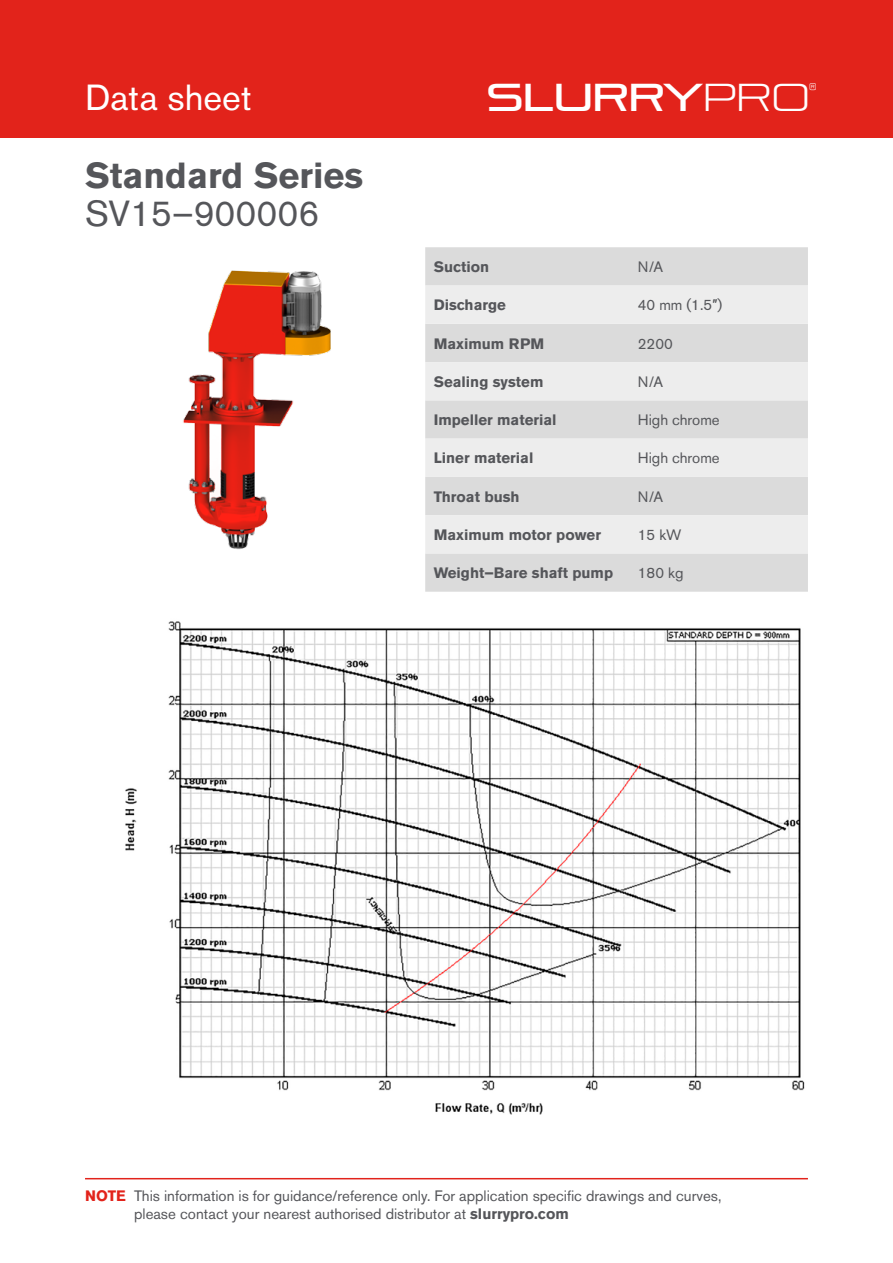
<style>
.page{position:relative;width:893px;height:1263px;background:#fff}
.page>*{position:absolute;margin:0;border:0;box-sizing:border-box;transform-origin:0 0}
.t1{font:38.7px "Pirulen Rg";color:#fff}
.t2{font:700 36px "Akzidenz Grotesk BQ";color:#55565a}
.t3{font:36px "Akzidenz Grotesk BQ";color:#55565a}
.t4{font:36px "Akzidenz Grotesk BQ";color:#fff}
.t5{font:15px/18px "Akzidenz Grotesk BQ";color:#55565a}
.t6{font:700 15px "Akzidenz Grotesk BQ";color:#55565a}
.t7{font:12.45px "Pirulen Lt";color:#fff}
.s1{font-family:"Pirulen Lt"}
.s2{font-family:"Arial"}
.s3{font-weight:700;color:#e2231b}
.s4{font-weight:700}
</style>
<div class="page">
<hr style="left:85px;top:1178px;width:723px;height:1px;background:#e2231b">
<div style="left:0;top:0;width:893px;height:138px;background:#e2231b"></div>
<img style="left:183px;top:270px;width:148px;height:280px">
<div style="left:425px;top:247px;width:383px;height:345px;background:#dbdbdb"></div>
<svg style="left:425px;top:285px;width:383px;height:268px;background:#e5e5e5"></svg>
<img style="left:125px;top:621px;width:680px;height:493px">
<h2 class="t4" style="left:85px;top:76px;width:168px">Data sheet</h2>
<h1 class="t1" style="left:486px;top:73px;width:325px">SLURRY<span class="s1">PRO</span></h1>
<p class="t7" style="left:809px;top:80px;width:10px">®</p>
<h2 class="t2" style="left:85px;top:155px;width:280px">Standard Series</h2>
<h2 class="t3" style="left:85px;top:192px;width:236px">SV15–900006</h2>
<p class="t6" style="left:434px;top:258px;width:57px">Suction</p>
<p class="t5" style="left:638px;top:258px;width:27px">N/A</p>
<p class="t6" style="left:434px;top:296px;width:74px">Discharge</p>
<p class="t5" style="left:638px;top:296px;width:86px">40 mm (1.5<span class="s2">″</span>)</p>
<p class="t6" style="left:434px;top:335px;width:112px">Maximum RPM</p>
<p class="t5" style="left:638px;top:334px;width:36px">2200</p>
<p class="t6" style="left:434px;top:373px;width:111px">Sealing system</p>
<p class="t5" style="left:638px;top:372px;width:27px">N/A</p>
<p class="t6" style="left:434px;top:411px;width:124px">Impeller material</p>
<p class="t5" style="left:638px;top:411px;width:83px">High chrome</p>
<p class="t6" style="left:434px;top:449px;width:101px">Liner material</p>
<p class="t5" style="left:638px;top:449px;width:83px">High chrome</p>
<p class="t6" style="left:434px;top:488px;width:87px">Throat bush</p>
<p class="t5" style="left:638px;top:487px;width:27px">N/A</p>
<p class="t6" style="left:434px;top:526px;width:169px">Maximum motor power</p>
<p class="t5" style="left:638px;top:526px;width:45px">15 kW</p>
<p class="t6" style="left:434px;top:564px;width:181px">Weight–Bare shaft pump</p>
<p class="t5" style="left:638px;top:564px;width:47px">180 kg</p>
<p class="t5" style="left:134px;top:1186px;width:589px;text-indent:-49px"><span class="s3">NOTE</span> This information is for guidance/reference only. For application specific drawings and curves, please contact your nearest authorised distributor at <span class="s4">slurrypro.com</span></p>
</div>
